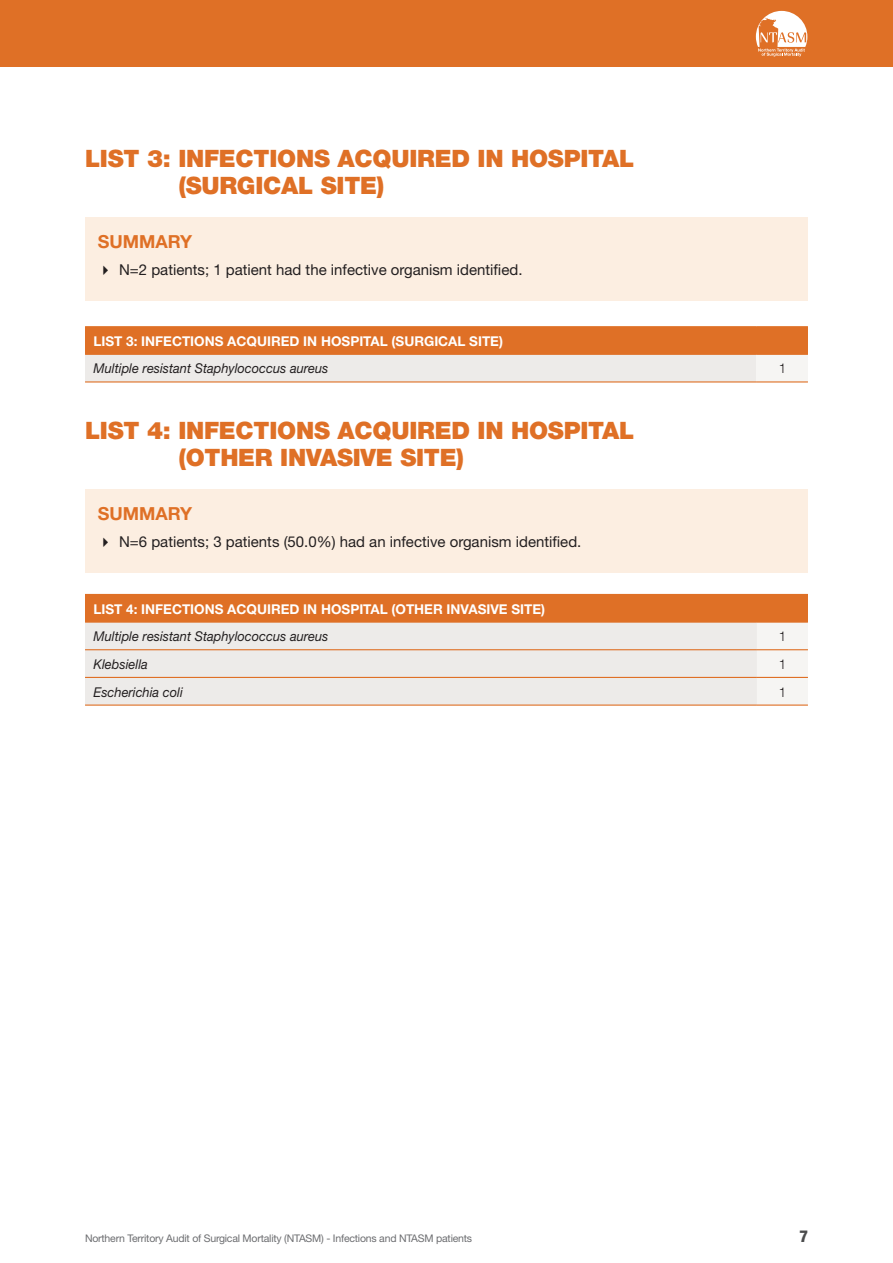
<style>
.page{position:relative;width:893px;height:1263px;background:#fff}
.page>*{position:absolute;margin:0;border:0;box-sizing:border-box;transform-origin:0 0}
.Main_Header{font:900 24px/27px "Helvetica Neue";letter-spacing:-.01em;color:#df7026}
.SubHeader_1{font:700 18px "Helvetica Neue";color:#df7026}
.t1{font:800 condensed 16.5px "Helvetica Neue";color:#4b4c4d}
.t2{font:15px "Helvetica Neue";color:#231f20}
.Table_body{font:700 13.5px "Helvetica Neue";color:#fff}
.Table_Body_Medium{font:italic 13.5px "Helvetica Neue";color:#231f20;scale:.95 1}
.Table_body-2{font:300 13.5px "Helvetica Neue";color:#231f20}
.t3{font:10.5px "Helvetica Neue";letter-spacing:-.02em;color:#6c6d70}
</style>
<div class="page">
<div style="left:0;top:0;width:893px;height:67px;background:#df7026"></div>
<svg style="left:756px;top:11px;width:51px;height:45px"></svg>
<div style="left:85px;top:217px;width:723px;height:84px;background:#fceee1"></div>
<div style="left:85px;top:327px;width:723px;height:27px;background:#df7026"></div>
<div style="left:85px;top:354px;width:672px;height:28px;background:#edebe9"></div>
<div style="left:757px;top:354px;width:51px;height:28px;background:#f6f5f3"></div>
<hr style="left:85px;top:381px;width:672px;height:1px;background:#df7026">
<hr style="left:757px;top:381px;width:51px;height:1px;background:#df7026">
<hr style="left:85px;top:326px;width:672px;height:1px;background:#df7026">
<hr style="left:757px;top:326px;width:51px;height:1px;background:#df7026">
<hr style="left:85px;top:354px;width:672px;height:1px;background:#df7026">
<hr style="left:757px;top:354px;width:51px;height:1px;background:#df7026">
<div style="left:85px;top:489px;width:723px;height:84px;background:#fceee1"></div>
<div style="left:85px;top:594px;width:723px;height:28px;background:#df7026"></div>
<div style="left:85px;top:623px;width:672px;height:81px;background:#edebe9"></div>
<div style="left:757px;top:623px;width:51px;height:81px;background:#f6f5f3"></div>
<hr style="left:85px;top:649px;width:672px;height:1px;background:#df7026">
<hr style="left:757px;top:649px;width:51px;height:1px;background:#df7026">
<hr style="left:85px;top:677px;width:672px;height:1px;background:#df7026">
<hr style="left:757px;top:677px;width:51px;height:1px;background:#df7026">
<hr style="left:85px;top:704px;width:672px;height:2px;background:#df7026">
<hr style="left:757px;top:704px;width:51px;height:2px;background:#df7026">
<hr style="left:85px;top:621px;width:672px;height:2px;background:#df7026">
<hr style="left:757px;top:621px;width:51px;height:2px;background:#df7026">
<p class="Main_Header" style="left:178px;top:145px;width:457px;text-indent:-93px">LIST 3: INFECTIONS ACQUIRED IN HOSPITAL (SURGICAL SITE)</p>
<p class="SubHeader_1" style="left:98px;top:231px;width:96px">SUMMARY</p>
<p class="t2" style="left:119px;top:261px;width:405px">N=2 patients; 1 patient had the infective organism identified.</p>
<p class="Table_body" style="left:94px;top:333px;width:411px">LIST 3: INFECTIONS ACQUIRED IN HOSPITAL (SURGICAL SITE)</p>
<p class="Table_Body_Medium" style="left:94px;top:361px;width:249px">Multiple resistant Staphylococcus aureus</p>
<p class="Table_body-2" style="left:779px;top:360px;width:9px">1</p>
<p class="Main_Header" style="left:178px;top:417px;width:457px;text-indent:-93px">LIST 4: INFECTIONS ACQUIRED IN HOSPITAL (OTHER INVASIVE SITE)</p>
<p class="SubHeader_1" style="left:98px;top:503px;width:96px">SUMMARY</p>
<p class="t2" style="left:119px;top:533px;width:464px">N=6 patients; 3 patients (50.0%) had an infective organism identified.</p>
<p class="Table_body" style="left:94px;top:600px;width:453px">LIST 4: INFECTIONS ACQUIRED IN HOSPITAL (OTHER INVASIVE SITE)</p>
<p class="Table_Body_Medium" style="left:94px;top:628px;width:249px">Multiple resistant Staphylococcus aureus</p>
<p class="Table_body-2" style="left:779px;top:628px;width:9px">1</p>
<p class="Table_Body_Medium" style="left:94px;top:656px;width:59px">Klebsiella</p>
<p class="Table_body-2" style="left:779px;top:656px;width:9px">1</p>
<p class="Table_Body_Medium" style="left:94px;top:684px;width:96px">Escherichia coli</p>
<p class="Table_body-2" style="left:779px;top:683px;width:9px">1</p>
<p class="t3" style="left:85px;top:1232px;width:389px">Northern Territory Audit of Surgical Mortality (NTASM) - Infections and NTASM patients</p>
<p class="t1" style="left:799px;top:1225px;width:10px">7</p>
</div>
